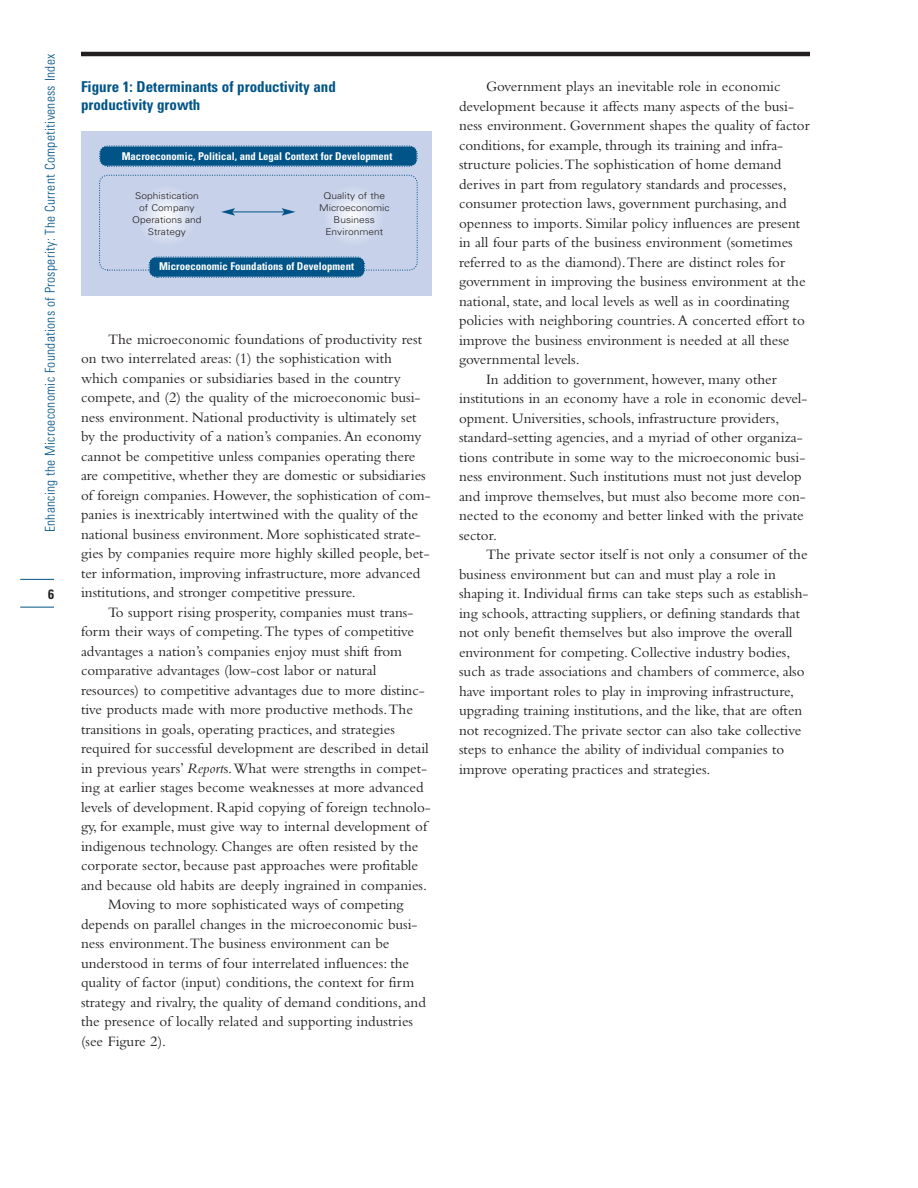
<style>
.page{position:relative;width:918px;height:1188px;background:#fff}
.page>*{position:absolute;margin:0;border:0;box-sizing:border-box;transform-origin:0 0}
.t1{font:15px/19.5px "Bembo";color:#231f20}
.t2{font:700 condensed 15px/18px "Univers";color:#005487}
.t3{font:300 condensed 13.5px "Univers";letter-spacing:.02em;color:#005487}
.t4{font:700 condensed 13.5px "Univers";color:#231f20}
.t5{font:700 condensed 10.65px "Univers";color:#fff}
.t6{font:300 9.3px/12.1px "Univers";color:#231f20;text-align:center;scale:1.1 1}
.s1{font-style:italic}
</style>
<div class="page">
<hr style="left:81px;top:52px;width:729px;height:4px;background:#231f20">
<hr style="left:20px;top:579px;width:34px;height:1px;background:#005487">
<hr style="left:20px;top:607px;width:34px;height:1px;background:#005487">
<div style="left:81px;top:131px;width:351px;height:164px;background:#c7d1ea"></div>
<svg style="left:99px;top:145px;width:319px;height:22px"></svg>
<svg style="left:99px;top:174px;width:319px;height:104px"></svg>
<p class="t3" style="left:45px;top:532px;width:480px;rotate:-90deg">Enhancing the Microeconomic Foundations of Prosperity: The Current Competitiveness Index</p>
<p class="t4" style="left:48px;top:589px;width:7px">6</p>
<p class="t2" style="left:81px;top:79px;width:256px">Figure 1: Determinants of productivity and productivity growth</p>
<p class="t5" style="left:122px;top:152px;width:272px">Macroeconomic, Political, and Legal Context for Development</p>
<p class="t6" style="left:132px;top:190px;width:65px">Sophistication of Company<br>Operations and<br>Strategy</p>
<p class="t6" style="left:319px;top:190px;width:65px">Quality of the<br>Microeconomic<br>Business<br>Environment</p>
<p class="t5" style="left:159px;top:262px;width:196px">Microeconomic Foundations of Development</p>
<p class="t1" style="left:81px;top:331px;width:351px;text-indent:27px">The microeconomic foundations of productivity rest on two interrelated areas: (1) the sophistication with which companies or subsidiaries based in the country compete, and (2) the quality of the microeconomic busi&shy;ness environment. National productivity is ultimately set by the productivity of a nation’s companies.An economy cannot be competitive unless companies operating there are competitive, whether they are domestic or subsidiaries of foreign companies. However, the sophistication of com&shy;panies is inextricably intertwined with the quality of the national business environment. More sophisticated strate&shy;gies by companies require more highly skilled people, bet&shy;ter information, improving infrastructure, more advanced institutions, and stronger competitive pressure.</p>
<p class="t1" style="left:108px;top:604px;width:307px">To support rising prosperity, companies must trans-</p>
<p class="t1" style="left:81px;top:623px;width:335px">form their ways of competing.The types of competitive</p>
<p class="t1" style="left:81px;top:643px;width:323px">advantages a nation’s companies enjoy must shift from</p>
<p class="t1" style="left:81px;top:662px;width:297px">comparative advantages (low-cost labor or natural</p>
<p class="t1" style="left:81px;top:682px;width:345px">resources) to competitive advantages due to more distinc-</p>
<p class="t1" style="left:81px;top:701px;width:333px">tive products made with more productive methods.The</p>
<p class="t1" style="left:81px;top:721px;width:315px">transitions in goals, operating practices, and strategies</p>
<p class="t1" style="left:81px;top:740px;width:349px">required for successful development are described in detail</p>
<p class="t1" style="left:81px;top:760px;width:348px">in previous years’ <span class="s1">Report</span>s.What were strengths in compet-</p>
<p class="t1" style="left:81px;top:779px;width:344px">ing at earlier stages become weaknesses at more advanced</p>
<p class="t1" style="left:81px;top:799px;width:351px">levels of development. Rapid copying of foreign technolo-</p>
<p class="t1" style="left:81px;top:818px;width:348px">gy, for example, must give way to internal development of</p>
<p class="t1" style="left:81px;top:838px;width:339px">indigenous technology. Changes are often resisted by the</p>
<p class="t1" style="left:81px;top:857px;width:339px">corporate sector, because past approaches were profitable</p>
<p class="t1" style="left:81px;top:877px;width:348px">and because old habits are deeply ingrained in companies.</p>
<p class="t1" style="left:108px;top:896px;width:297px">Moving to more sophisticated ways of competing</p>
<p class="t1" style="left:81px;top:916px;width:338px">depends on parallel changes in the microeconomic busi-</p>
<p class="t1" style="left:81px;top:935px;width:310px">ness environment.The business environment can be</p>
<p class="t1" style="left:81px;top:955px;width:330px">understood in terms of four interrelated influences: the</p>
<p class="t1" style="left:81px;top:974px;width:335px">quality of factor (input) conditions, the context for firm</p>
<p class="t1" style="left:81px;top:994px;width:346px">strategy and rivalry, the quality of demand conditions, and</p>
<p class="t1" style="left:81px;top:1013px;width:334px">the presence of locally related and supporting industries</p>
<p class="t1" style="left:81px;top:1033px;width:87px">(see Figure 2).</p>
<p class="t1" style="left:486px;top:78px;width:296px">Government plays an inevitable role in economic</p>
<p class="t1" style="left:459px;top:98px;width:337px">development because it affects many aspects of the busi-</p>
<p class="t1" style="left:459px;top:117px;width:352px">ness environment. Government shapes the quality of factor</p>
<p class="t1" style="left:459px;top:137px;width:326px">conditions, for example, through its training and infra-</p>
<p class="t1" style="left:459px;top:156px;width:324px">structure policies.The sophistication of home demand</p>
<p class="t1" style="left:459px;top:176px;width:329px">derives in part from regulatory standards and processes,</p>
<p class="t1" style="left:459px;top:195px;width:329px">consumer protection laws, government purchasing, and</p>
<p class="t1" style="left:459px;top:215px;width:343px">openness to imports. Similar policy influences are present</p>
<p class="t1" style="left:459px;top:234px;width:335px">in all four parts of the business environment (sometimes</p>
<p class="t1" style="left:459px;top:254px;width:328px">referred to as the diamond).There are distinct roles for</p>
<p class="t1" style="left:459px;top:273px;width:348px">government in improving the business environment at the</p>
<p class="t1" style="left:459px;top:293px;width:332px">national, state, and local levels as well as in coordinating</p>
<p class="t1" style="left:459px;top:312px;width:347px">policies with neighboring countries.A concerted effort to</p>
<p class="t1" style="left:459px;top:332px;width:332px">improve the business environment is needed at all these</p>
<p class="t1" style="left:459px;top:351px;width:122px">governmental levels.</p>
<p class="t1" style="left:486px;top:371px;width:292px">In addition to government, however, many other</p>
<p class="t1" style="left:459px;top:390px;width:350px">institutions in an economy have a role in economic devel-</p>
<p class="t1" style="left:459px;top:410px;width:322px">opment. Universities, schools, infrastructure providers,</p>
<p class="t1" style="left:459px;top:429px;width:345px">standard-setting agencies, and a myriad of other organiza-</p>
<p class="t1" style="left:459px;top:449px;width:348px">tions contribute in some way to the microeconomic busi-</p>
<p class="t1" style="left:459px;top:468px;width:344px">ness environment. Such institutions must not just develop</p>
<p class="t1" style="left:459px;top:488px;width:348px">and improve themselves, but must also become more con-</p>
<p class="t1" style="left:459px;top:507px;width:346px">nected to the economy and better linked with the private</p>
<p class="t1" style="left:459px;top:527px;width:39px">sector.</p>
<p class="t1" style="left:486px;top:546px;width:323px">The private sector itself is not only a consumer of the</p>
<p class="t1" style="left:459px;top:566px;width:318px">business environment but can and must play a role in</p>
<p class="t1" style="left:459px;top:585px;width:351px">shaping it. Individual firms can take steps such as establish-</p>
<p class="t1" style="left:459px;top:605px;width:343px">ing schools, attracting suppliers, or defining standards that</p>
<p class="t1" style="left:459px;top:624px;width:335px">not only benefit themselves but also improve the overall</p>
<p class="t1" style="left:459px;top:644px;width:333px">environment for competing. Collective industry bodies,</p>
<p class="t1" style="left:459px;top:663px;width:347px">such as trade associations and chambers of commerce, also</p>
<p class="t1" style="left:459px;top:683px;width:337px">have important roles to play in improving infrastructure,</p>
<p class="t1" style="left:459px;top:702px;width:345px">upgrading training institutions, and the like, that are often</p>
<p class="t1" style="left:459px;top:722px;width:344px">not recognized.The private sector can also take collective</p>
<p class="t1" style="left:459px;top:741px;width:327px">steps to enhance the ability of individual companies to</p>
<p class="t1" style="left:459px;top:761px;width:253px">improve operating practices and strategies.</p>
</div>
